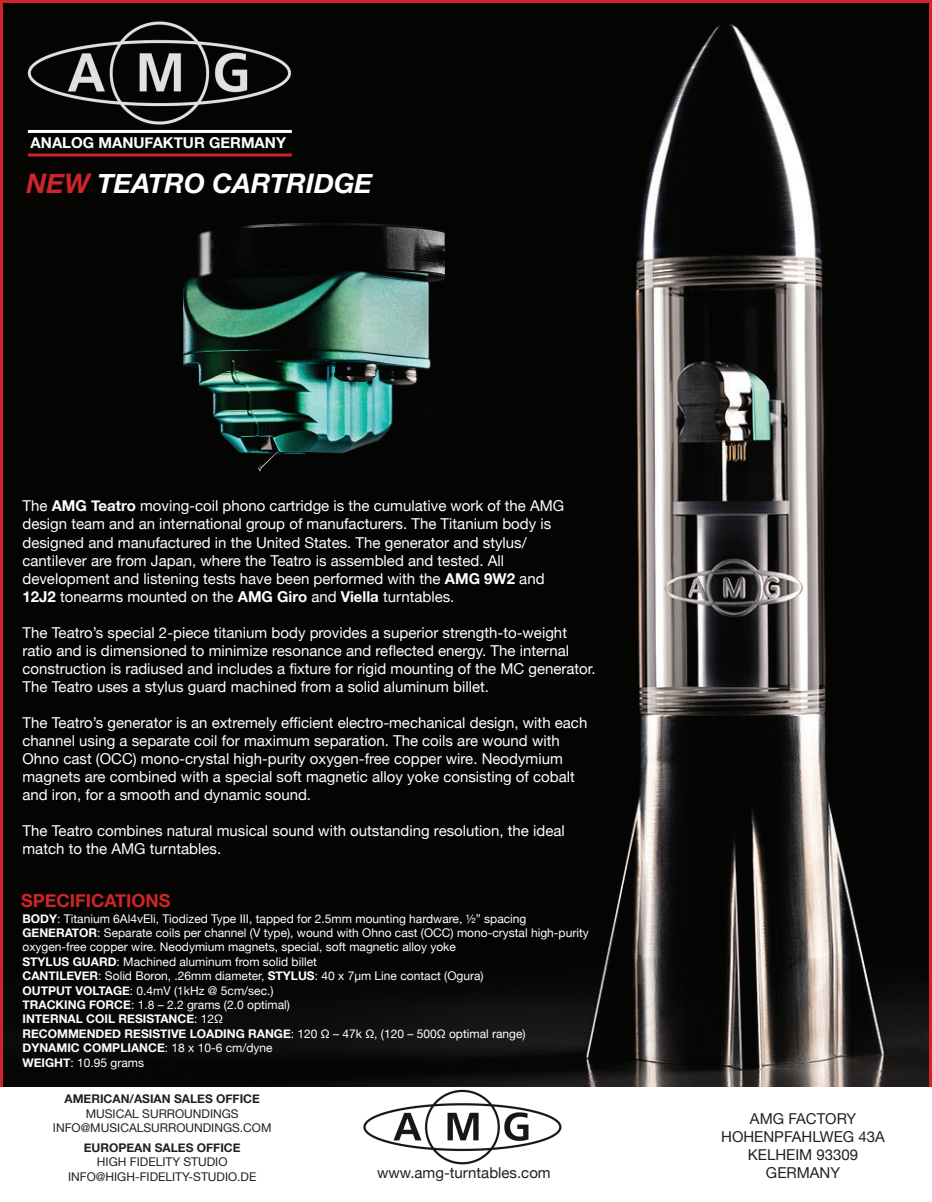
<style>
.page{position:relative;width:932px;height:1202px;background:#fff}
.page>*{position:absolute;margin:0;border:0;box-sizing:border-box;transform-origin:0 0}
.t1{font:italic 700 27px "Helvetica Neue";color:#fff}
.t2{font:700 18px "Helvetica Neue";color:#d1232a}
.t3{font:15px/18px "Helvetica Neue";color:#fff}
.t4{font:15px/18px "Helvetica Neue";color:#231f20;text-align:center}
.t5{font:700 15px "Helvetica Neue";color:#fff}
.t6{font:12px/14.4px "Helvetica Neue";color:#fff}
.t7{font:12px/14.4px "Helvetica Neue";color:#231f20;text-align:center}
.t8{font:700 12px "Helvetica Neue";color:#231f20}
.s1{color:#d1232a}
.s2{font-weight:700}
</style>
<div class="page">
<img style="left:4px;top:4px;width:924px;height:1083px">
<img style="left:183px;top:186px;width:262px;height:306px">
<hr style="left:28px;top:153px;width:264px;height:3px;background:#d1232a">
<img style="left:22px;top:18px;width:275px;height:107px">
<hr style="left:28px;top:130px;width:264px;height:3px;background:#fff">
<img style="left:363px;top:1089px;width:199px;height:76px">
<p class="t5" style="left:31px;top:131px;width:257px">ANALOG MANUFAKTUR GERMANY</p>
<h1 class="t1" style="left:26px;top:162px;width:348px"><span class="s1">NEW</span> TEATRO CARTRIDGE</h1>
<p class="t3" style="left:22px;top:498px;width:543px">The <span class="s2">AMG Teatro</span> moving-coil phono cartridge is the cumulative work of the AMG design team and an international group of manufacturers. The Titanium body is designed and manufactured in the United States. The generator and stylus/ cantilever are from Japan, where the Teatro is assembled and tested. All development and listening tests have been performed with the <span class="s2">AMG 9W2</span> and <span class="s2">12J2</span> tonearms mounted on the <span class="s2">AMG Giro</span> and <span class="s2">Viella</span> turntables.</p>
<p class="t3" style="left:22px;top:624px;width:574px">The Teatro’s special 2-piece titanium body provides a superior strength-to-weight ratio and is dimensioned to minimize resonance and reflected energy. The internal construction is radiused and includes a fixture for rigid mounting of the MC generator.<br>The Teatro uses a stylus guard machined from a solid aluminum billet.</p>
<p class="t3" style="left:22px;top:714px;width:566px">The Teatro’s generator is an extremely efficient electro-mechanical design, with each channel using a separate coil for maximum separation. The coils are wound with Ohno cast (OCC) mono-crystal high-purity oxygen-free copper wire. Neodymium magnets are combined with a special soft magnetic alloy yoke consisting of cobalt and iron, for a smooth and dynamic sound.</p>
<p class="t3" style="left:22px;top:822px;width:544px">The Teatro combines natural musical sound with outstanding resolution, the ideal match to the AMG turntables.</p>
<p class="t2" style="left:21px;top:887px;width:151px">SPECIFICATIONS</p>
<p class="t6" style="left:22px;top:911px;width:568px"><span class="s2">BODY</span>: Titanium 6Al4vEli, Tiodized Type III, tapped for 2.5mm mounting hardware, ½” spacing <span class="s2">GENERATOR</span>: Separate coils per channel (V type), wound with Ohno cast (OCC) mono-crystal high-purity oxygen-free copper wire. Neodymium magnets, special, soft magnetic alloy yoke<br><span class="s2">STYLUS GUARD</span>: Machined aluminum from solid billet<br><span class="s2">CANTILEVER</span>: Solid Boron, .26mm diameter, <span class="s2">STYLUS</span>: 40 x 7µm Line contact (Ogura)<br><span class="s2">OUTPUT VOLTAGE</span>: 0.4mV (1kHz @ 5cm/sec.)<br><span class="s2">TRACKING FORCE</span>: 1.8 – 2.2 grams (2.0 optimal)<br><span class="s2">INTERNAL COIL RESISTANCE</span>: 12Ω<br><span class="s2">RECOMMENDED RESISTIVE LOADING RANGE</span>: 120 Ω – 47k Ω, (120 – 500Ω optimal range)<br><span class="s2">DYNAMIC COMPLIANCE</span>: 18 x 10-6 cm/dyne<br><span class="s2">WEIGHT</span>: 10.95 grams</p>
<p class="t8" style="left:64px;top:1089px;width:197px">AMERICAN/ASIAN SALES OFFICE</p>
<p class="t7" style="left:53px;top:1107px;width:220px">MUSICAL SURROUNDINGS<br>INFO@MUSICALSURROUNDINGS.COM</p>
<p class="t8" style="left:84px;top:1138px;width:158px">EUROPEAN SALES OFFICE</p>
<p class="t7" style="left:68px;top:1155px;width:190px">HIGH FIDELITY STUDIO<br>INFO@HIGH-FIDELITY-STUDIO.DE</p>
<p class="t4" style="left:377px;top:1164px;width:175px">www.amg-turntables.com</p>
<p class="t4" style="left:721px;top:1110px;width:165px">AMG FACTORY<br>HOHENPFAHLWEG 43A<br>KELHEIM 93309<br>GERMANY</p>
</div>
